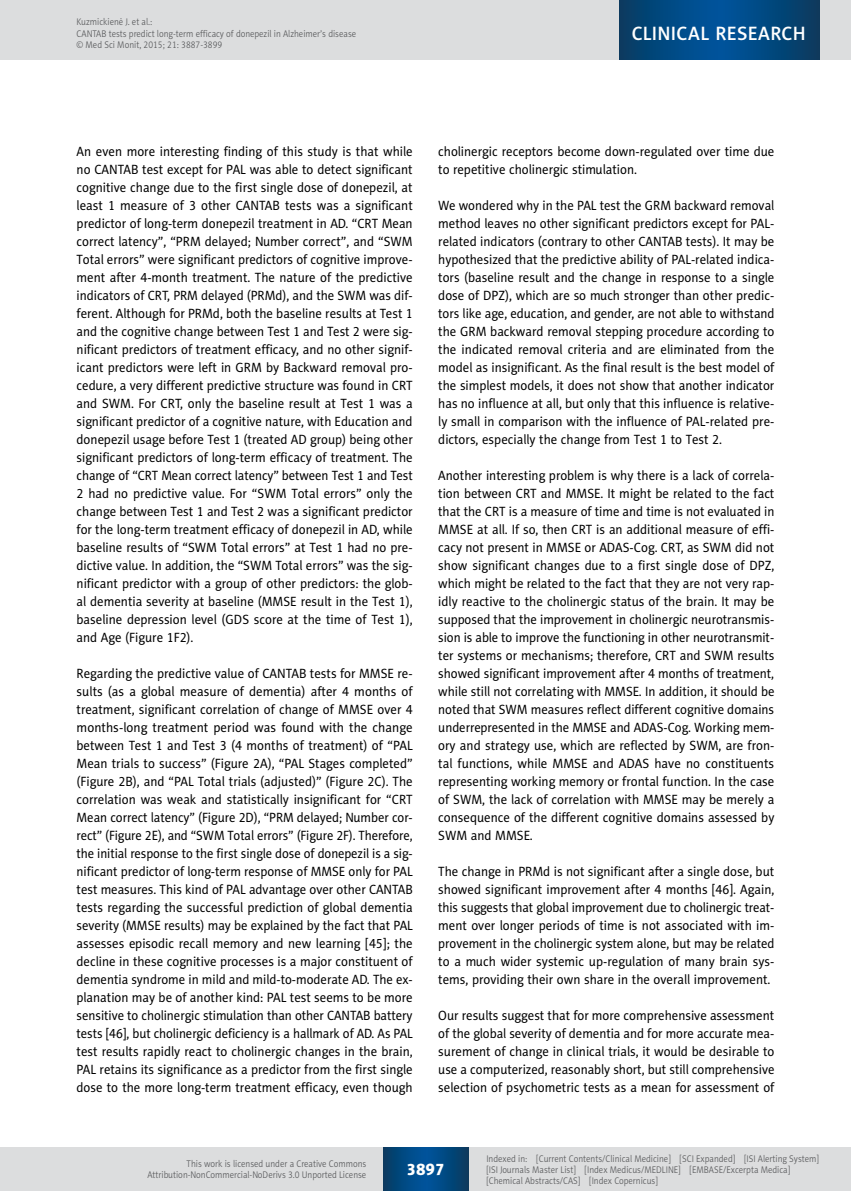
<style>
.page{position:relative;width:851px;height:1191px;background:#fff}
.page>*{position:absolute;margin:0;border:0;box-sizing:border-box;transform-origin:0 0}
.t1{font:19.5px "Naomi Sans EFN Medium";letter-spacing:.015em;color:#fff}
.t2{font:16.5px "Naomi Sans EFN Heavy";color:#fff}
.t3{font:13.5px/18px "Naomi Sans EFN";color:#000;text-align:justify;scale:.95 1}
.t4{font:9.75px/11.2px "Naomi Sans EFN Light";color:#58595b;scale:.9 1}
</style>
<div class="page">
<div style="left:0;top:1148px;width:850px;height:43px;background:#dcddde"></div>
<svg style="left:383px;top:1147px;width:85px;height:43px;background:#02487f"></svg>
<div style="left:0;top:0;width:850px;height:60px;background:#dcddde"></div>
<svg style="left:619px;top:0;width:200px;height:60px;background:#02487f"></svg>
<p class="t4" style="left:77px;top:16px;width:312px">Kuzmickienė J. et al.:<br>CANTAB tests predict long-term efficacy of donepezil in Alzheimer’s disease © Med Sci Monit, 2015; 21: 3887-3899</p>
<h1 class="t1" style="left:631px;top:22px;width:175px">CLINICAL RESEARCH</h1>
<p class="t3" style="left:77px;top:142px;width:355px">An even more interesting finding of this study is that while no CANTAB test except for PAL was able to detect significant cognitive change due to the first single dose of donepezil, at least 1 measure of 3 other CANTAB tests was a significant predictor of long-term donepezil treatment in AD. “CRT Mean correct latency”, “PRM delayed; Number correct”, and “SWM Total errors” were significant predictors of cognitive improve&shy;ment after 4-month treatment. The nature of the predictive indicators of CRT, PRM delayed (PRMd), and the SWM was dif&shy;ferent. Although for PRMd, both the baseline results at Test 1 and the cognitive change between Test 1 and Test 2 were sig&shy;nificant predictors of treatment efficacy, and no other signif&shy;icant predictors were left in GRM by Backward removal pro&shy;cedure, a very different predictive structure was found in CRT and SWM. For CRT, only the baseline result at Test 1 was a significant predictor of a cognitive nature, with Education and donepezil usage before Test 1 (treated AD group) being other significant predictors of long-term efficacy of treatment. The change of “CRT Mean correct latency” between Test 1 and Test 2 had no predictive value. For “SWM Total errors” only the change between Test 1 and Test 2 was a significant predictor for the long-term treatment efficacy of donepezil in AD, while baseline results of “SWM Total errors” at Test 1 had no pre&shy;dictive value. In addition, the “SWM Total errors” was the sig&shy;nificant predictor with a group of other predictors: the glob&shy;al dementia severity at baseline (MMSE result in the Test 1), baseline depression level (GDS score at the time of Test 1), and Age (Figure 1F2).</p>
<p class="t3" style="left:77px;top:664px;width:355px">Regarding the predictive value of CANTAB tests for MMSE re&shy;sults (as a global measure of dementia) after 4 months of treatment, significant correlation of change of MMSE over 4 months-long treatment period was found with the change between Test 1 and Test 3 (4 months of treatment) of “PAL Mean trials to success” (Figure 2A), “PAL Stages completed” (Figure 2B), and “PAL Total trials (adjusted)” (Figure 2C). The correlation was weak and statistically insignificant for “CRT Mean correct latency” (Figure 2D), “PRM delayed; Number cor&shy;rect” (Figure 2E), and “SWM Total errors” (Figure 2F). Therefore, the initial response to the first single dose of donepezil is a sig&shy;nificant predictor of long-term response of MMSE only for PAL test measures. This kind of PAL advantage over other CANTAB tests regarding the successful prediction of global dementia severity (MMSE results) may be explained by the fact that PAL assesses episodic recall memory and new learning [45]; the decline in these cognitive processes is a major constituent of dementia syndrome in mild and mild-to-moderate AD. The ex&shy;planation may be of another kind: PAL test seems to be more sensitive to cholinergic stimulation than other CANTAB battery tests [46], but cholinergic deficiency is a hallmark of AD. As PAL test results rapidly react to cholinergic changes in the brain, PAL retains its significance as a predictor from the first single dose to the more long-term treatment efficacy, even though</p>
<p class="t3" style="left:438px;top:142px;width:355px">cholinergic receptors become down-regulated over time due to repetitive cholinergic stimulation.</p>
<p class="t3" style="left:438px;top:196px;width:355px">We wondered why in the PAL test the GRM backward removal method leaves no other significant predictors except for PAL&shy;related indicators (contrary to other CANTAB tests). It may be hypothesized that the predictive ability of PAL-related indica&shy;tors (baseline result and the change in response to a single dose of DPZ), which are so much stronger than other predic&shy;tors like age, education, and gender, are not able to withstand the GRM backward removal stepping procedure according to the indicated removal criteria and are eliminated from the model as insignificant. As the final result is the best model of the simplest models, it does not show that another indicator has no influence at all, but only that this influence is relative&shy;ly small in comparison with the influence of PAL-related pre&shy;dictors, especially the change from Test 1 to Test 2.</p>
<p class="t3" style="left:438px;top:466px;width:355px">Another interesting problem is why there is a lack of correla&shy;tion between CRT and MMSE. It might be related to the fact that the CRT is a measure of time and time is not evaluated in MMSE at all. If so, then CRT is an additional measure of effi&shy;cacy not present in MMSE or ADAS-Cog. CRT, as SWM did not show significant changes due to a first single dose of DPZ, which might be related to the fact that they are not very rap&shy;idly reactive to the cholinergic status of the brain. It may be supposed that the improvement in cholinergic neurotransmis&shy;sion is able to improve the functioning in other neurotransmit&shy;ter systems or mechanisms; therefore, CRT and SWM results showed significant improvement after 4 months of treatment, while still not correlating with MMSE. In addition, it should be noted that SWM measures reflect different cognitive domains underrepresented in the MMSE and ADAS-Cog. Working mem&shy;ory and strategy use, which are reflected by SWM, are fron&shy;tal functions, while MMSE and ADAS have no constituents representing working memory or frontal function. In the case of SWM, the lack of correlation with MMSE may be merely a consequence of the different cognitive domains assessed by SWM and MMSE.</p>
<p class="t3" style="left:438px;top:862px;width:355px">The change in PRMd is not significant after a single dose, but showed significant improvement after 4 months [46]. Again, this suggests that global improvement due to cholinergic treat&shy;ment over longer periods of time is not associated with im&shy;provement in the cholinergic system alone, but may be related to a much wider systemic up-regulation of many brain sys&shy;tems, providing their own share in the overall improvement.</p>
<p class="t3" style="left:438px;top:1006px;width:355px">Our results suggest that for more comprehensive assessment of the global severity of dementia and for more accurate mea&shy;surement of change in clinical trials, it would be desirable to use a computerized, reasonably short, but still comprehensive selection of psychometric tests as a mean for assessment of</p>
<p class="t4" style="left:147px;top:1158px;width:245px;text-align:right">This work is licensed under a Creative Commons<br>Attribution-NonCommercial-NoDerivs 3.0 Unported License</p>
<p class="t2" style="left:406px;top:1159px;width:40px">3897</p>
<p class="t4" style="left:486px;top:1152px;width:371px">Indexed in: [Current Contents/Clinical Medicine] [SCI Expanded] [ISI Alerting System] [ISI Journals Master List] [Index Medicus/MEDLINE] [EMBASE/Excerpta Medica] [Chemical Abstracts/CAS] [Index Copernicus]</p>
</div>
